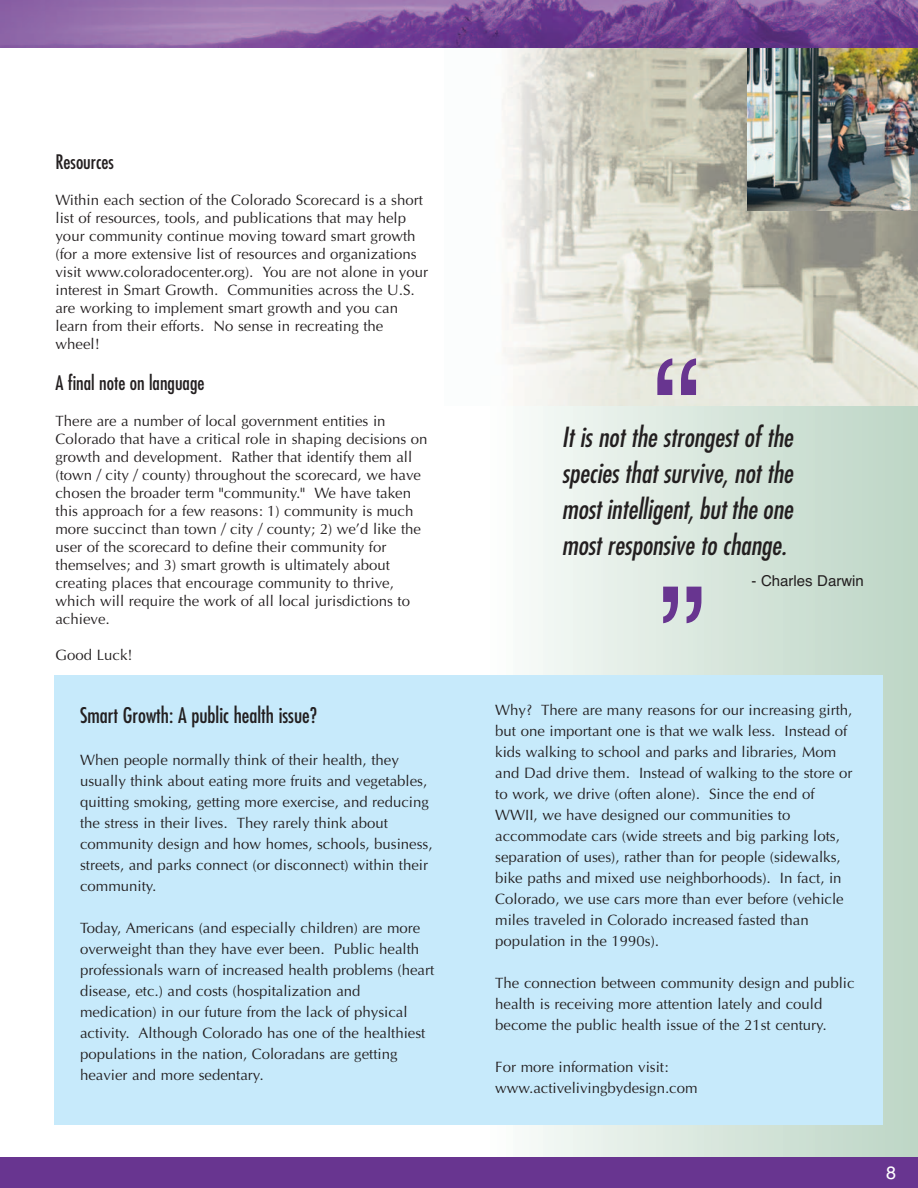
<style>
.page{position:relative;width:918px;height:1188px;background:#fff}
.page>*{position:absolute;margin:0;border:0;box-sizing:border-box;transform-origin:0 0}
.t1{font:144px/227.2px "Helvetica";color:#683590}
.t2{font:italic condensed 27px/36px "Futura";color:#231f20;text-align:justify}
.t3{font:condensed 21px "Futura";color:#231f20}
.t4{font:condensed 19.5px "Futura";color:#231f20}
.t5{font:18px "Helvetica";color:#fff}
.t6{font:15px/21px "Optima";color:#231f20}
.t7{font:15px "Helvetica";color:#231f20}
</style>
<div class="page">
<div style="left:486px;top:0;width:432px;height:1188px;background:linear-gradient(to right,#fbfdfb,#bcd5c5)"></div>
<div style="left:0;top:1158px;width:918px;height:30px;background:#683590"></div>
<img style="left:444px;top:47px;width:474px;height:358px">
<img style="left:747px;top:47px;width:171px;height:164px">
<svg style="left:0;top:0;width:918px;height:47px"></svg>
<div style="left:54px;top:676px;width:828px;height:449px;background:#c7eafb"></div>
<p class="t4" style="left:56px;top:153px;width:60px">Resources</p>
<p class="t6" style="left:56px;top:192px;width:374px;line-height:18px">Within each section of the Colorado Scorecard is a short list of resources, tools, and publications that may help your community continue moving toward smart growth (for a more extensive list of resources and organizations visit www.coloradocenter.org). You are not alone in your interest in Smart Growth. Communities across the U.S. are working to implement smart growth and you can learn from their efforts. No sense in recreating the wheel!</p>
<p class="t4" style="left:56px;top:374px;width:150px">A final note on language</p>
<p class="t6" style="left:56px;top:413px;width:374px;line-height:18px">There are a number of local government entities in Colorado that have a critical role in shaping decisions on growth and development. Rather that identify them all (town / city / county) throughout the scorecard, we have chosen the broader term "community." We have taken this approach for a few reasons: 1) community is much more succinct than town / city / county; 2) we’d like the user of the scorecard to define their community for themselves; and 3) smart growth is ultimately about creating places that encourage community to thrive, which will require the work of all local jurisdictions to achieve.</p>
<p class="t6" style="left:56px;top:646px;width:79px">Good Luck!</p>
<p class="t3" style="left:80px;top:705px;width:238px">Smart Growth: A public health issue?</p>
<p class="t6" style="left:80px;top:751px;width:354px">When people normally think of their health, they usually think about eating more fruits and vegetables, quitting smoking, getting more exercise, and reducing the stress in their lives. They rarely think about community design and how homes, schools, business, streets, and parks connect (or disconnect) within their community.</p>
<p class="t6" style="left:80px;top:919px;width:356px">Today, Americans (and especially children) are more overweight than they have ever been. Public health professionals warn of increased health problems (heart disease, etc.) and costs (hospitalization and medication) in our future from the lack of physical activity. Although Colorado has one of the healthiest populations in the nation, Coloradans are getting heavier and more sedentary.</p>
<p class="t1" style="left:652px;top:312px;width:55px">“ ”</p>
<p class="t2" style="left:562px;top:421px;width:233px">It is not the strongest of the species that survive, not the most intelligent, but the one most responsive to change.</p>
<p class="t7" style="left:752px;top:575px;width:114px">- Charles Darwin</p>
<p class="t6" style="left:495px;top:701px;width:359px">Why? There are many reasons for our increasing girth, but one important one is that we walk less. Instead of kids walking to school and parks and libraries, Mom and Dad drive them. Instead of walking to the store or to work, we drive (often alone). Since the end of WWII, we have designed our communities to accommodate cars (wide streets and big parking lots, separation of uses), rather than for people (sidewalks, bike paths and mixed use neighborhoods). In fact, in Colorado, we use cars more than ever before (vehicle miles traveled in Colorado increased fasted than population in the 1990s).</p>
<p class="t6" style="left:495px;top:974px;width:361px">The connection between community design and public health is receiving more attention lately and could become the public health issue of the 21st century.</p>
<p class="t6" style="left:495px;top:1058px;width:204px">For more information visit: www.activelivingbydesign.com</p>
<p class="t5" style="left:886px;top:1166px;width:12px">8</p>
</div>
